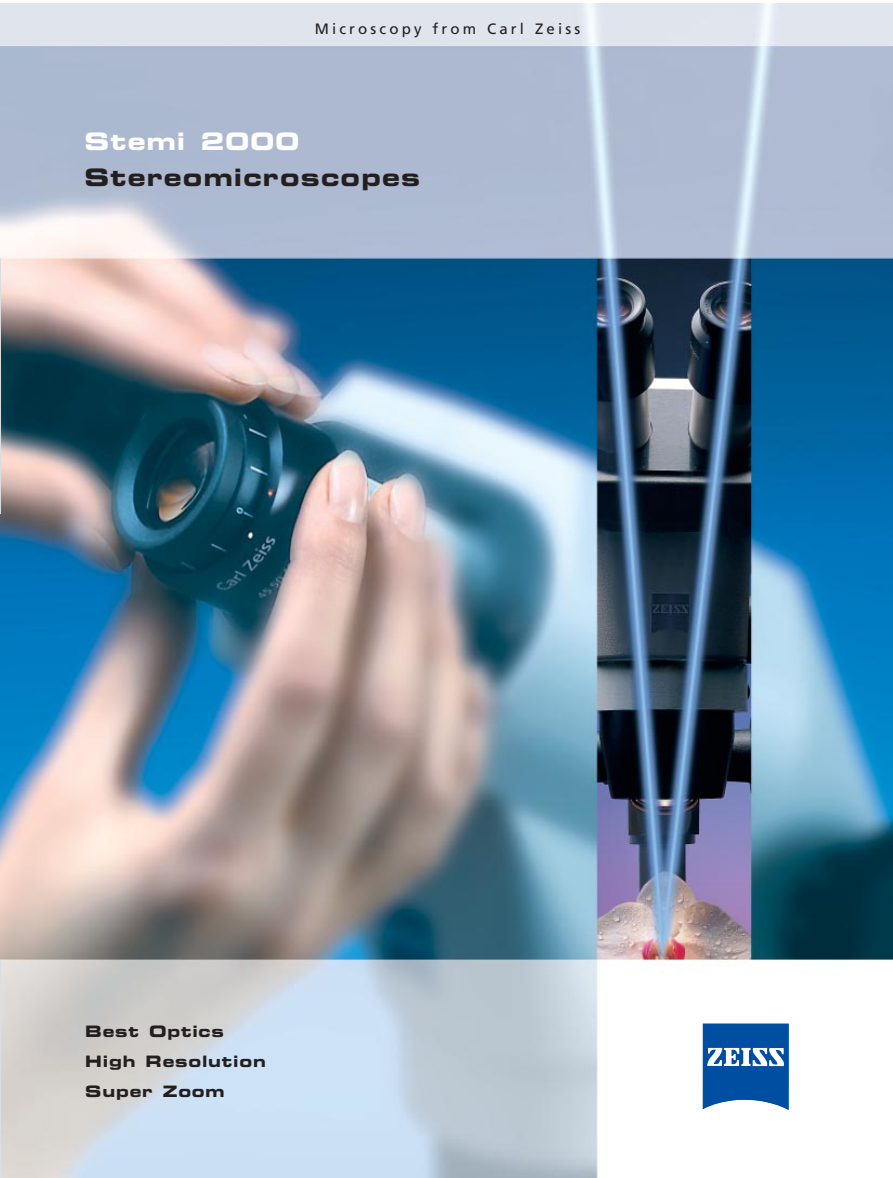
<style>
.page{position:relative;width:893px;height:1178px;background:#fff}
.page>*{position:absolute;margin:0;border:0;box-sizing:border-box;transform-origin:0 0}
.t1{font:24px "Eurostile Bold Extended Two";letter-spacing:.05em;color:#231f1f}
.t2{font:24px "Eurostile Bold Extended Two";letter-spacing:.05em;color:#fff}
.t3{font:15.75px/30px "Eurostile Bold Extended Two";letter-spacing:.05em;color:#231f1f}
.t4{font:15px "Frutiger";letter-spacing:.21em;color:#231f1f}
</style>
<div class="page">
<img style="left:1px;top:4px;width:892px;height:1174px">
<hr style="left:1px;top:960px;width:1px;height:218px;background:#dcdddf">
<svg style="left:702px;top:1023px;width:87px;height:87px"></svg>
<hr style="left:1px;top:259px;width:1px;height:255px;background:#dcddde">
<p class="t4" style="left:315px;top:23px;width:267px">Microscopy from Carl Zeiss</p>
<h1 class="t2" style="left:84px;top:132px;width:216px">Stemi 2000</h1>
<h1 class="t1" style="left:84px;top:168px;width:337px">Stereomicroscopes</h1>
<p class="t3" style="left:85px;top:1017px;width:182px">Best Optics<br>High Resolution<br>Super Zoom</p>
</div>
